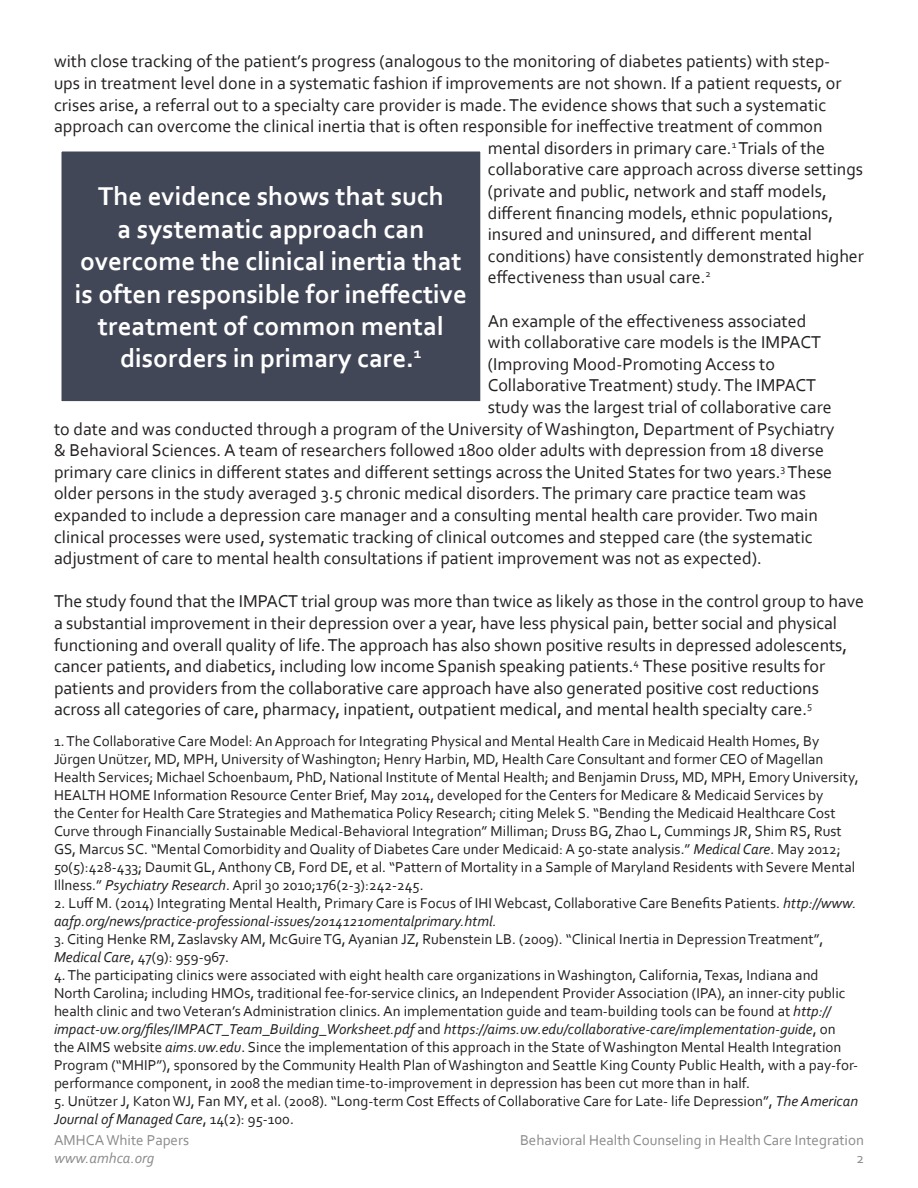
<style>
.page{position:relative;width:918px;height:1188px;background:#fff}
.page>*{position:absolute;margin:0;border:0;box-sizing:border-box;transform-origin:0 0}
.t1{font:700 27px/32.4px "Corbel";color:#fff;text-align:center}
.t2{font:18px/21.6px "Corbel";color:#231f20}
.t3{font:15px/18px "Corbel";color:#231f20}
.t4{font:15px "Corbel";color:#8c8b8b}
.t5{font:italic 15px "Corbel";color:#8c8b8b}
.s1{font-style:italic}
</style>
<div class="page">
<div style="left:58px;top:148px;width:426px;height:257px;background:#424758"></div>
<div style="left:54px;top:144px;width:434px;height:265px;border:8px solid #fff"></div>
<p class="t2" style="left:54px;top:50px;width:778px">with close tracking of the patient’s progress (analogous to the monitoring of diabetes patients) with step-</p>
<p class="t2" style="left:54px;top:72px;width:789px">ups in treatment level done in a systematic fashion if improvements are not shown. If a patient requests, or</p>
<p class="t2" style="left:54px;top:93px;width:774px">crises arise, a referral out to a specialty care provider is made. The evidence shows that such a systematic</p>
<p class="t2" style="left:54px;top:115px;width:770px">approach can overcome the clinical inertia that is often responsible for ineffective treatment of common</p>
<p class="t2" style="left:488px;top:137px;width:339px">mental disorders in primary care.<sup>1</sup> Trials of the</p>
<p class="t2" style="left:488px;top:158px;width:377px">collaborative care approach across diverse settings</p>
<p class="t2" style="left:488px;top:180px;width:340px">(private and public, network and staff models,</p>
<p class="t2" style="left:488px;top:201px;width:347px">different financing models, ethnic populations,</p>
<p class="t2" style="left:488px;top:223px;width:326px">insured and uninsured, and different mental</p>
<p class="t2" style="left:488px;top:245px;width:378px">conditions) have consistently demonstrated higher</p>
<p class="t2" style="left:488px;top:266px;width:225px">effectiveness than usual care.<sup>2</sup></p>
<p class="t2" style="left:488px;top:309px;width:320px">An example of the effectiveness associated</p>
<p class="t2" style="left:488px;top:331px;width:335px">with collaborative care models is the IMPACT</p>
<p class="t2" style="left:488px;top:353px;width:289px">(Improving Mood-Promoting Access to</p>
<p class="t2" style="left:488px;top:374px;width:330px">Collaborative Treatment) study. The IMPACT</p>
<p class="t2" style="left:488px;top:396px;width:345px">study was the largest trial of collaborative care</p>
<p class="t2" style="left:54px;top:417px;width:782px">to date and was conducted through a program of the University of Washington, Department of Psychiatry</p>
<p class="t2" style="left:54px;top:439px;width:771px">&amp; Behavioral Sciences. A team of researchers followed 1800 older adults with depression from 18 diverse</p>
<p class="t2" style="left:54px;top:461px;width:780px">primary care clinics in different states and different settings across the United States for two years.<sup>3</sup> These</p>
<p class="t2" style="left:54px;top:482px;width:754px">older persons in the study averaged 3.5 chronic medical disorders. The primary care practice team was</p>
<p class="t2" style="left:54px;top:504px;width:765px">expanded to include a depression care manager and a consulting mental health care provider. Two main</p>
<p class="t2" style="left:54px;top:525px;width:760px">clinical processes were used, systematic tracking of clinical outcomes and stepped care (the systematic</p>
<p class="t2" style="left:54px;top:547px;width:709px">adjustment of care to mental health consultations if patient improvement was not as expected).</p>
<p class="t2" style="left:54px;top:590px;width:811px">The study found that the IMPACT trial group was more than twice as likely as those in the control group to have a substantial improvement in their depression over a year, have less physical pain, better social and physical functioning and overall quality of life. The approach has also shown positive results in depressed adolescents, cancer patients, and diabetics, including low income Spanish speaking patients.<sup>4</sup> These positive results for patients and providers from the collaborative care approach have also generated positive cost reductions across all categories of care, pharmacy, inpatient, outpatient medical, and mental health specialty care.<sup>5</sup></p>
<p class="t3" style="left:54px;top:731px;width:806px">1. The Collaborative Care Model: An Approach for Integrating Physical and Mental Health Care in Medicaid Health Homes, By Jürgen Unützer, MD, MPH, University of Washington; Henry Harbin, MD, Health Care Consultant and former CEO of Magellan Health Services; Michael Schoenbaum, PhD, National Institute of Mental Health; and Benjamin Druss, MD, MPH, Emory University, HEALTH HOME Information Resource Center Brief, May 2014, developed for the Centers for Medicare &amp; Medicaid Services by<br>the Center for Health Care Strategies and Mathematica Policy Research; citing Melek S. “Bending the Medicaid Healthcare Cost Curve through Financially Sustainable Medical-Behavioral Integration” Milliman; Druss BG, Zhao L, Cummings JR, Shim RS, Rust GS, Marcus SC. “Mental Comorbidity and Quality of Diabetes Care under Medicaid: A 50-state analysis.” <span class="s1">Medical Care</span>. May 2012; 50(5):428-433; Daumit GL, Anthony CB, Ford DE, et al. “Pattern of Mortality in a Sample of Maryland Residents with Severe Mental Illness.” <span class="s1">Psychiatry Research</span>. April 30 2010;176(2-3):242-245.</p>
<p class="t3" style="left:54px;top:893px;width:804px">2. Luff M. (2014) Integrating Mental Health, Primary Care is Focus of IHI Webcast, Collaborative Care Benefits Patients. <span class="s1">http://www. aafp.org/news/practice-professional-issues/20141210mentalprimary.html.</span></p>
<p class="t3" style="left:54px;top:929px;width:771px">3. Citing Henke RM, Zaslavsky AM, McGuire TG, Ayanian JZ, Rubenstein LB. (2009). “Clinical Inertia in Depression Treatment”,<br><span class="s1">Medical Care</span>, 47(9): 959-967.</p>
<p class="t3" style="left:54px;top:965px;width:806px">4. The participating clinics were associated with eight health care organizations in Washington, California, Texas, Indiana and North Carolina; including HMOs, traditional fee-for-service clinics, an Independent Provider Association (IPA), an inner-city public health clinic and two Veteran’s Administration clinics. An implementation guide and team-building tools can be found at <span class="s1">http:// impact-uw.org/files/IMPACT_Team_Building_Worksheet.pdf</span> and <span class="s1">https://aims.uw.edu/collaborative-care/implementation-guide</span>, on the AIMS website <span class="s1">aims.uw.edu</span>. Since the implementation of this approach in the State of Washington Mental Health Integration Program (“MHIP”), sponsored by the Community Health Plan of Washington and Seattle King County Public Health, with a pay-for&shy;performance component, in 2008 the median time-to-improvement in depression has been cut more than in half.</p>
<p class="t3" style="left:54px;top:1091px;width:806px">5. Unützer J, Katon WJ, Fan MY, et al. (2008). “Long-term Cost Effects of Collaborative Care for Late- life Depression”, <span class="s1">The American<br>Journal of Managed Care</span>, 14(2): 95-100.</p>
<p class="t1" style="left:75px;top:180px;width:394px">The evidence shows that such<br>a systematic approach can overcome the clinical inertia that is often responsible for ineffective treatment of common mental disorders in primary care.<sup>1</sup></p>
<p class="t4" style="left:54px;top:1131px;width:137px">AMHCA White Papers</p>
<p class="t5" style="left:54px;top:1149px;width:102px">www.amhca.org</p>
<p class="t4" style="left:520px;top:1131px;width:345px">Behavioral Health Counseling in Health Care Integration</p>
<p class="t4" style="left:856px;top:1149px;width:9px">2</p>
</div>
